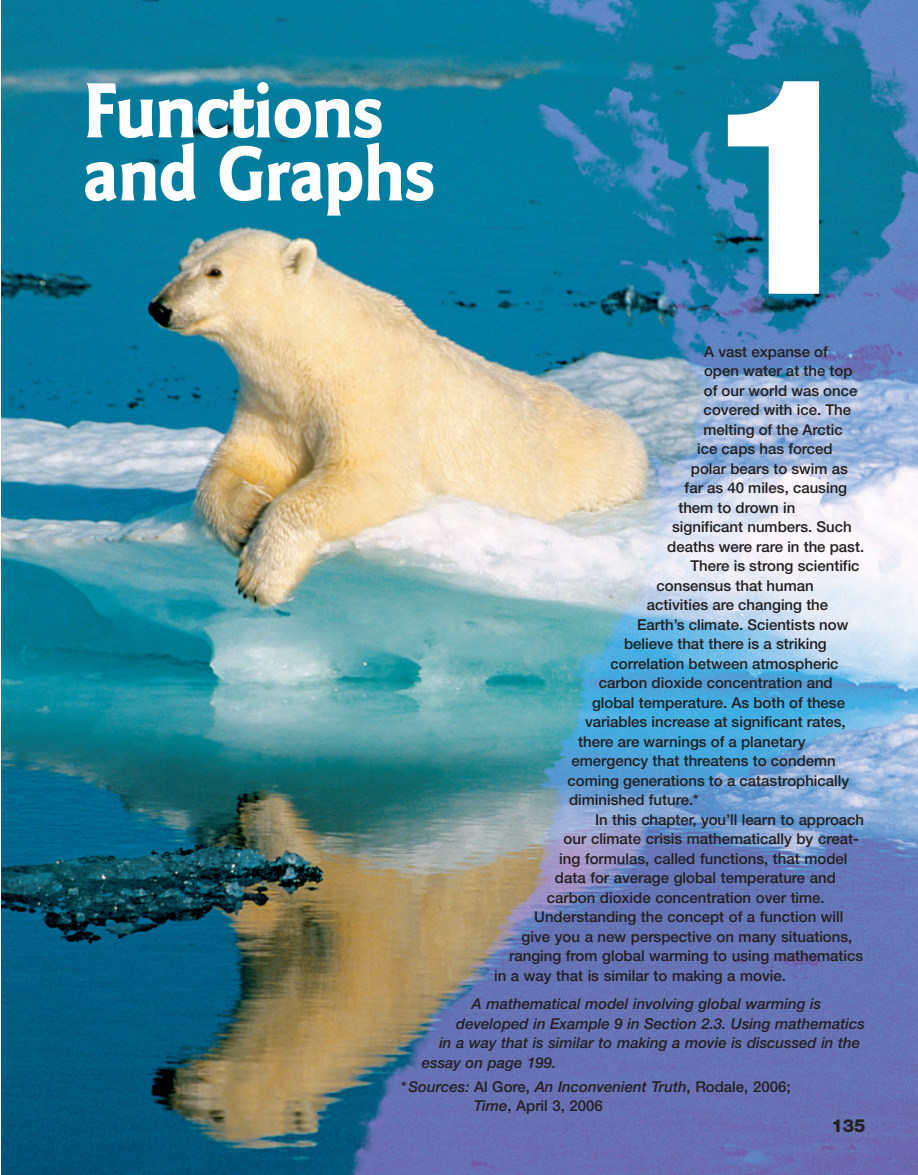
<style>
.page{position:relative;width:918px;height:1175px;background:#fff}
.page>*{position:absolute;margin:0;border:0;box-sizing:border-box;transform-origin:0 0}
.t1{font:300px "Helvetica Neue Heavy Cond+KDNQLH";color:#fff}
.t2{font:81px/63px "Goudy Sans Bold+FOZEPD";letter-spacing:-.025em;color:#fff;scale:.95 1}
.t3{font:18px "Helvetica Neue Heavy+FEJDZK";color:#231f20}
.t4{font:15px "Helvetica Neue Medium+SCCFYK";color:#231f20}
.t5{font:15px "Helvetica Neue Medium Italic+DXNLOR";color:#231f20}
.s1{font-family:"Helvetica Neue Medium+SCCFYK"}
.s2{font-family:"Helvetica Neue Medium Italic+DXNLOR"}
</style>
<div class="page">
<img style="left:1px;top:0;width:917px;height:1174px">
<h2 class="t2" style="left:82px;top:78px;width:373px">Functions and Graphs</h2>
<h1 class="t1" style="left:710px;top:1px;width:157px">1</h1>
<p class="t4" style="left:704px;top:346px;width:125px">A vast expanse of</p>
<p class="t4" style="left:704px;top:365px;width:150px">open water at the top</p>
<p class="t4" style="left:704px;top:385px;width:155px">of our world was once</p>
<p class="t4" style="left:704px;top:404px;width:149px">covered with ice. The</p>
<p class="t4" style="left:703px;top:424px;width:141px">melting of the Arctic</p>
<p class="t4" style="left:697px;top:443px;width:137px">ice caps has forced</p>
<p class="t4" style="left:691px;top:463px;width:158px">polar bears to swim as</p>
<p class="t4" style="left:685px;top:482px;width:164px">far as 40 miles, causing</p>
<p class="t4" style="left:678px;top:502px;width:118px">them to drown in</p>
<p class="t4" style="left:672px;top:521px;width:181px">significant numbers. Such</p>
<p class="t4" style="left:667px;top:541px;width:198px">deaths were rare in the past.</p>
<p class="t4" style="left:690px;top:560px;width:171px">There is strong scientific</p>
<p class="t4" style="left:657px;top:580px;width:159px">consensus that human</p>
<p class="t4" style="left:647px;top:599px;width:183px">activities are changing the</p>
<p class="t4" style="left:637px;top:619px;width:213px">Earth’s climate. Scientists now</p>
<p class="t4" style="left:624px;top:638px;width:204px">believe that there is a striking</p>
<p class="t4" style="left:611px;top:658px;width:230px">correlation between atmospheric</p>
<p class="t4" style="left:599px;top:677px;width:235px">carbon dioxide concentration and</p>
<p class="t4" style="left:592px;top:697px;width:255px">global temperature. As both of these</p>
<p class="t4" style="left:585px;top:716px;width:262px">variables increase at significant rates,</p>
<p class="t4" style="left:578px;top:736px;width:229px">there are warnings of a planetary</p>
<p class="t4" style="left:571px;top:755px;width:266px">emergency that threatens to condemn</p>
<p class="t4" style="left:568px;top:775px;width:283px">coming generations to a catastrophically</p>
<p class="t4" style="left:569px;top:794px;width:131px">diminished future.*</p>
<p class="t4" style="left:595px;top:814px;width:270px">In this chapter, you’ll learn to approach</p>
<p class="t4" style="left:564px;top:833px;width:297px">our climate crisis mathematically by creat-</p>
<p class="t4" style="left:559px;top:853px;width:290px">ing formulas, called functions, that model</p>
<p class="t4" style="left:555px;top:872px;width:283px">data for average global temperature and</p>
<p class="t4" style="left:547px;top:892px;width:280px">carbon dioxide concentration over time.</p>
<p class="t4" style="left:534px;top:911px;width:311px">Understanding the concept of a function will</p>
<p class="t4" style="left:522px;top:931px;width:332px">give you a new perspective on many situations,</p>
<p class="t4" style="left:509px;top:950px;width:356px">ranging from global warming to using mathematics</p>
<p class="t4" style="left:494px;top:970px;width:293px">in a way that is similar to making a movie.</p>
<p class="t5" style="left:472px;top:998px;width:351px">A mathematical model involving global warming is</p>
<p class="t5" style="left:456px;top:1018px;width:410px">developed in Example 9 in Section 2.3. Using mathematics</p>
<p class="t5" style="left:439px;top:1037px;width:422px">in a way that is similar to making a movie is discussed in the</p>
<p class="t5" style="left:422px;top:1057px;width:136px">essay on page 199.</p>
<p class="t5" style="left:400px;top:1081px;width:392px">* Sources: <span class="s1">Al Gore,</span> An Inconvenient Truth<span class="s1">, Rodale, 2006;</span></p>
<p class="t4" style="left:474px;top:1100px;width:130px"><span class="s2">Time</span>, April 3, 2006</p>
<p class="t3" style="left:831px;top:1115px;width:36px">135</p>
</div>
